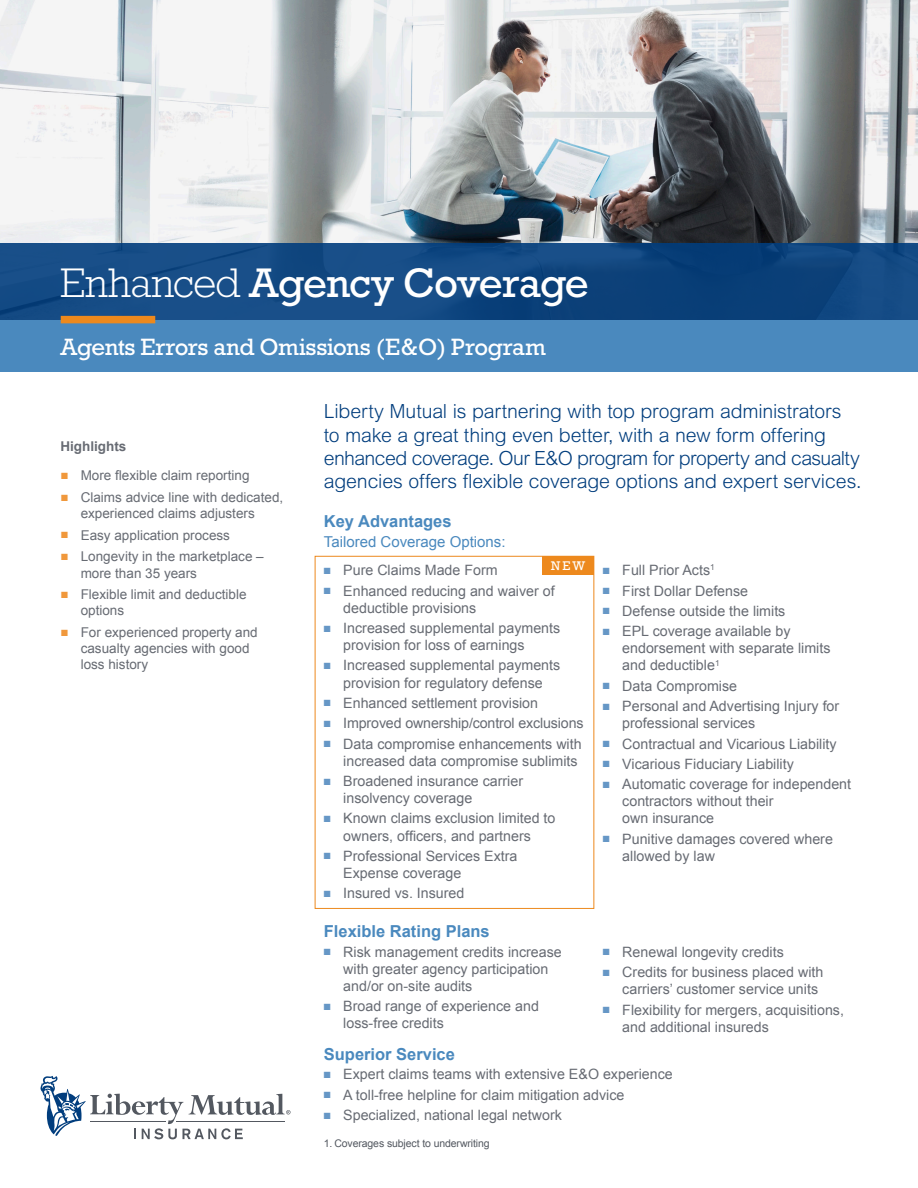
<style>
.page{position:relative;width:918px;height:1188px;background:#fff}
.page>*{position:absolute;margin:0;border:0;box-sizing:border-box;transform-origin:0 0}
.Document_Title_22pt{font:42px "Rockwell";letter-spacing:-.025em;color:#fff}
.Document_Title_22pt-2{font:24px "Rockwell";letter-spacing:-.015em;color:#fff}
.PG_page_Intro{font:300 19.5px/23.4px "Arial MT Std";letter-spacing:-.01em;color:#013d7d}
.body_headline{font:700 16.5px "Arial";color:#4a89be}
.body_headline_-_sub{font:15px "Arial";color:#4a89be}
.t1{font:14.25px/17.1px "Arial";color:#676b73}
.t2{font:13.5px/16.2px "Arial";color:#676b73}
.body_headline_-_sub-2{font:700 13.5px "Arial";color:#676b73}
.infographic_subhead{font:12.75px "Rockwell";color:#fff}
.footnote{font:10.5px "Arial";letter-spacing:-.01em;color:#535860}
.s1{font-weight:300}
.s2{color:#f0983c}
.s3{color:#6697c6}
</style>
<div class="page">
<div style="left:315px;top:556px;width:279px;height:353px;border:1px solid #ed891d"></div>
<div style="left:0;top:320px;width:918px;height:52px;background:#4a89be"></div>
<svg style="left:40px;top:1076px;width:251px;height:63px"></svg>
<img style="left:0;top:0;width:918px;height:243px">
<div style="left:0;top:243px;width:918px;height:77px;background:linear-gradient(to right,#194f89,#0c417a)"></div>
<div style="left:61px;top:316px;width:94px;height:7px;background:#ed891d"></div>
<div style="left:542px;top:556px;width:52px;height:18px;background:#ed891d"></div>
<p class="Document_Title_22pt" style="left:60px;top:259px;width:530px"><span class="s1">Enhanced</span> Agency Coverage</p>
<p class="Document_Title_22pt-2" style="left:60px;top:333px;width:487px">Agents Errors and Omissions (E&amp;O) Program</p>
<p class="body_headline_-_sub-2" style="left:60px;top:438px;width:68px">Highlights</p>
<p class="t2" style="left:61px;top:468px;width:190px"><span class="s2">■</span> More flexible claim reporting</p>
<p class="t2" style="left:81px;top:489px;width:204px;text-indent:-19px"><span class="s2">■</span> Claims advice line with dedicated, experienced claims adjusters</p>
<p class="t2" style="left:61px;top:527px;width:170px"><span class="s2">■</span> Easy application process</p>
<p class="t2" style="left:81px;top:549px;width:185px;text-indent:-19px"><span class="s2">■</span> Longevity in the marketplace – more than 35 years</p>
<p class="t2" style="left:81px;top:586px;width:167px;text-indent:-19px"><span class="s2">■</span> Flexible limit and deductible options</p>
<p class="t2" style="left:81px;top:624px;width:179px;text-indent:-19px"><span class="s2">■</span> For experienced property and casualty agencies with good loss history</p>
<p class="PG_page_Intro" style="left:324px;top:400px;width:539px">Liberty Mutual is partnering with top program administrators to make a great thing even better, with a new form offering enhanced coverage. Our E&amp;O program for property and casualty agencies offers flexible coverage options and expert services.</p>
<p class="body_headline" style="left:324px;top:512px;width:129px">Key Advantages</p>
<p class="body_headline_-_sub" style="left:324px;top:534px;width:183px">Tailored Coverage Options:</p>
<p class="t1" style="left:324px;top:562px;width:175px"><span class="s3">■</span> Pure Claims Made Form</p>
<p class="t1" style="left:343px;top:582px;width:213px;text-indent:-19px"><span class="s3">■</span> Enhanced reducing and waiver of deductible provisions</p>
<p class="t1" style="left:343px;top:619px;width:219px;text-indent:-19px"><span class="s3">■</span> Increased supplemental payments provision for loss of earnings</p>
<p class="t1" style="left:324px;top:657px;width:238px;text-align:center"><span class="s3">■</span> Increased supplemental payments provision for regulatory defense</p>
<p class="t1" style="left:324px;top:694px;width:216px"><span class="s3">■</span> Enhanced settlement provision</p>
<p class="t1" style="left:324px;top:715px;width:261px"><span class="s3">■</span> Improved ownership/control exclusions</p>
<p class="t1" style="left:324px;top:735px;width:259px;text-align:right"><span class="s3">■</span> Data compromise enhancements with increased data compromise sublimits</p>
<p class="t1" style="left:343px;top:772px;width:181px;text-indent:-19px"><span class="s3">■</span> Broadened insurance carrier insolvency coverage</p>
<p class="t1" style="left:324px;top:810px;width:233px;text-align:center"><span class="s3">■</span> Known claims exclusion limited to owners, officers, and partners</p>
<p class="t1" style="left:343px;top:847px;width:176px;text-indent:-19px"><span class="s3">■</span> Professional Services Extra<br>Expense coverage</p>
<p class="t1" style="left:324px;top:885px;width:142px"><span class="s3">■</span> Insured vs. Insured</p>
<p class="infographic_subhead" style="left:551px;top:558px;width:36px">NEW</p>
<p class="body_headline" style="left:324px;top:922px;width:167px">Flexible Rating Plans</p>
<p class="t1" style="left:343px;top:943px;width:220px;text-indent:-19px"><span class="s3">■</span> Risk management credits increase with greater agency participation and/or on-site audits</p>
<p class="t1" style="left:343px;top:998px;width:197px;text-indent:-19px"><span class="s3">■</span> Broad range of experience and loss-free credits</p>
<p class="t1" style="left:603px;top:562px;width:113px"><span class="s3">■</span> Full Prior Acts<sup>1</sup></p>
<p class="t1" style="left:603px;top:582px;width:147px"><span class="s3">■</span> First Dollar Defense</p>
<p class="t1" style="left:603px;top:602px;width:184px"><span class="s3">■</span> Defense outside the limits</p>
<p class="t1" style="left:622px;top:623px;width:210px;text-indent:-19px"><span class="s3">■</span> EPL coverage available by endorsement with separate limits and deductible<sup>1</sup></p>
<p class="t1" style="left:603px;top:677px;width:136px"><span class="s3">■</span> Data Compromise</p>
<p class="t1" style="left:622px;top:698px;width:219px;text-indent:-19px"><span class="s3">■</span> Personal and Advertising Injury for professional services</p>
<p class="t1" style="left:603px;top:735px;width:235px"><span class="s3">■</span> Contractual and Vicarious Liability</p>
<p class="t1" style="left:603px;top:755px;width:193px"><span class="s3">■</span> Vicarious Fiduciary Liability</p>
<p class="t1" style="left:622px;top:776px;width:230px;text-indent:-19px"><span class="s3">■</span> Automatic coverage for independent contractors without their<br>own insurance</p>
<p class="t1" style="left:622px;top:830px;width:212px;text-indent:-19px"><span class="s3">■</span> Punitive damages covered where allowed by law</p>
<p class="t1" style="left:603px;top:943px;width:182px"><span class="s3">■</span> Renewal longevity credits</p>
<p class="t1" style="left:622px;top:964px;width:203px;text-indent:-19px"><span class="s3">■</span> Credits for business placed with carriers’ customer service units</p>
<p class="t1" style="left:622px;top:1001px;width:223px;text-indent:-19px"><span class="s3">■</span> Flexibility for mergers, acquisitions, and additional insureds</p>
<p class="body_headline" style="left:324px;top:1045px;width:133px">Superior Service</p>
<p class="t1" style="left:324px;top:1066px;width:350px"><span class="s3">■</span> Expert claims teams with extensive E&amp;O experience</p>
<p class="t1" style="left:324px;top:1086px;width:302px"><span class="s3">■</span> A toll-free helpline for claim mitigation advice</p>
<p class="t1" style="left:324px;top:1107px;width:240px"><span class="s3">■</span> Specialized, national legal network</p>
<p class="footnote" style="left:324px;top:1137px;width:167px">1. Coverages subject to underwriting</p>
</div>
